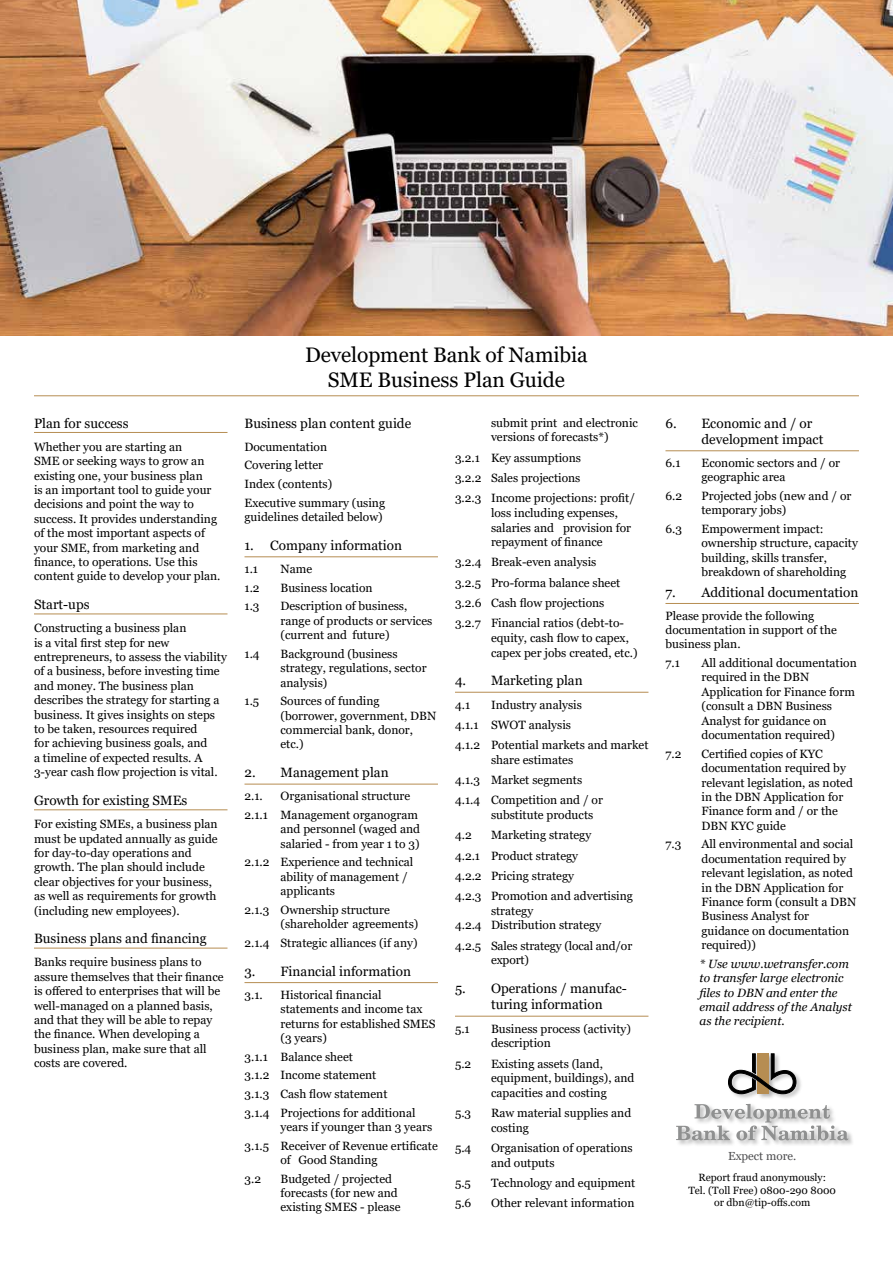
<style>
.page{position:relative;width:893px;height:1263px;background:#fff}
.page>*{position:absolute;margin:0;border:0;box-sizing:border-box;transform-origin:0 0}
.t1{font:21px/25.2px "Georgia";letter-spacing:-.005em;color:#000;text-align:center}
.t2{font:13.5px/16.2px "Georgia";color:#000}
.t3{font:12px/14.4px "Georgia";color:#000}
.t4{font:italic 12px/14.4px "Georgia";color:#000}
.t5{font:11.7px "Georgia";color:#4d4d4f}
.t6{font:10.5px/12.6px "Georgia";color:#000;text-align:center}
</style>
<div class="page">
<hr style="left:34px;top:432px;width:193px;height:1px;background:#b68d52">
<hr style="left:34px;top:613px;width:193px;height:1px;background:#b68d52">
<hr style="left:34px;top:809px;width:193px;height:1px;background:#b68d52">
<hr style="left:34px;top:948px;width:193px;height:1px;background:#b68d52">
<hr style="left:244px;top:556px;width:194px;height:1px;background:#b68d52">
<hr style="left:244px;top:784px;width:194px;height:1px;background:#b68d52">
<hr style="left:244px;top:982px;width:194px;height:1px;background:#b68d52">
<hr style="left:455px;top:692px;width:193px;height:1px;background:#b68d52">
<hr style="left:455px;top:1016px;width:193px;height:1px;background:#b68d52">
<hr style="left:665px;top:450px;width:194px;height:1px;background:#b68d52">
<hr style="left:665px;top:603px;width:194px;height:1px;background:#b68d52">
<img style="left:0;top:0;width:893px;height:336px">
<hr style="left:34px;top:395px;width:825px;height:1px;background:#b68d52">
<div style="left:675px;top:1053px;width:180px;height:94px;background:#000;opacity:.3"></div>
<svg style="left:676px;top:1104px;width:172px;height:36px"></svg>
<svg style="left:728px;top:1054px;width:68px;height:40px"></svg>
<p class="t2" style="left:34px;top:415px;width:96px">Plan for success</p>
<p class="t3" style="left:34px;top:440px;width:188px">Whether you are starting an<br>SME or seeking ways to grow an existing one, your business plan<br>is an important tool to guide your decisions and point the way to success. It provides understanding of the most important aspects of your SME, from marketing and finance, to operations. Use this content guide to develop your plan.</p>
<p class="t2" style="left:34px;top:597px;width:57px">Start-ups</p>
<p class="t3" style="left:34px;top:621px;width:194px">Constructing a business plan<br>is a vital first step for new entrepreneurs, to assess the viability of a business, before investing time and money. The business plan describes the strategy for starting a business. It gives insights on steps to be taken, resources required<br>for achieving business goals, and<br>a timeline of expected results. A 3-year cash flow projection is vital.</p>
<p class="t2" style="left:34px;top:793px;width:155px">Growth for existing SMEs</p>
<p class="t3" style="left:34px;top:817px;width:185px">For existing SMEs, a business plan must be updated annually as guide for day-to-day operations and growth. The plan should include clear objectives for your business, as well as requirements for growth (including new employees).</p>
<p class="t2" style="left:34px;top:931px;width:174px">Business plans and financing</p>
<p class="t3" style="left:34px;top:955px;width:191px">Banks require business plans to assure themselves that their finance is offered to enterprises that will be well-managed on a planned basis, and that they will be able to repay the finance. When developing a business plan, make sure that all costs are covered.</p>
<h1 class="t1" style="left:305px;top:342px;width:284px">Development Bank of Namibia<br>SME Business Plan Guide</h1>
<p class="t2" style="left:244px;top:415px;width:168px">Business plan content guide</p>
<p class="t3" style="left:244px;top:437px;width:142px;line-height:18.6px">Documentation<br>Covering letter<br>Index (contents)<br>Executive summary (using</p>
<p class="t3" style="left:244px;top:510px;width:140px">guidelines detailed below)</p>
<p class="t2" style="left:244px;top:538px;width:159px">1. Company information</p>
<p class="t3" style="left:244px;top:562px;width:15px">1.1</p>
<p class="t3" style="left:280px;top:562px;width:33px">Name</p>
<p class="t3" style="left:244px;top:580px;width:17px">1.2</p>
<p class="t3" style="left:280px;top:580px;width:94px">Business location</p>
<p class="t3" style="left:244px;top:599px;width:17px">1.3</p>
<p class="t3" style="left:280px;top:599px;width:153px">Description of business, range of products or services (current and future)</p>
<p class="t3" style="left:244px;top:647px;width:17px">1.4</p>
<p class="t3" style="left:280px;top:647px;width:148px">Background (business strategy, regulations, sector analysis)</p>
<p class="t3" style="left:244px;top:694px;width:16px">1.5</p>
<p class="t3" style="left:280px;top:694px;width:157px">Sources of funding (borrower, government, DBN commercial bank, donor, etc.)</p>
<p class="t2" style="left:244px;top:765px;width:146px">2. Management plan</p>
<p class="t3" style="left:244px;top:789px;width:20px">2.1.</p>
<p class="t3" style="left:244px;top:787px;width:175px;line-height:18.6px;text-indent:36px">Organisational structure<br>2.1.1 Management organogram</p>
<p class="t3" style="left:280px;top:822px;width:141px">and personnel (waged and salaried - from year 1 to 3)</p>
<p class="t3" style="left:280px;top:855px;width:134px;text-indent:-36px">2.1.2 Experience and technical ability of management / applicants</p>
<p class="t3" style="left:280px;top:903px;width:139px;text-indent:-36px">2.1.3 Ownership structure (shareholder agreements)</p>
<p class="t3" style="left:244px;top:936px;width:174px">2.1.4 Strategic alliances (if any)</p>
<p class="t2" style="left:244px;top:963px;width:168px">3. Financial information</p>
<p class="t3" style="left:244px;top:988px;width:20px">3.1.</p>
<p class="t3" style="left:280px;top:988px;width:157px">Historical financial statements and income tax returns for established SMES (3 years)</p>
<p class="t3" style="left:244px;top:1047px;width:172px;line-height:18.6px">3.1.1 Balance sheet<br>3.1.2 Income statement<br>3.1.3 Cash flow statement<br>3.1.4 Projections for additional</p>
<p class="t3" style="left:244px;top:1118px;width:195px;line-height:18.6px;text-indent:36px">years if younger than 3 years<br>3.1.5 Receiver of Revenue ertificate</p>
<p class="t3" style="left:280px;top:1153px;width:99px">of Good Standing</p>
<p class="t3" style="left:244px;top:1171px;width:18px">3.2</p>
<p class="t3" style="left:280px;top:1171px;width:122px">Budgeted / projected forecasts (for new and existing SMES - please</p>
<p class="t3" style="left:491px;top:415px;width:148px">submit print and electronic versions of forecasts*)</p>
<p class="t3" style="left:455px;top:448px;width:181px;line-height:20.2px">3.2.1 Key assumptions<br>3.2.2 Sales projections<br>3.2.3 Income projections: profit/</p>
<p class="t3" style="left:491px;top:506px;width:142px">loss including expenses, salaries and provision for repayment of finance</p>
<p class="t3" style="left:455px;top:552px;width:171px;line-height:20.2px">3.2.4 Break-even analysis<br>3.2.5 Pro-forma balance sheet<br>3.2.6 Cash flow projections<br>3.2.7 Financial ratios (debt-to-</p>
<p class="t3" style="left:491px;top:631px;width:148px">equity, cash flow to capex, capex per jobs created, etc.)</p>
<p class="t2" style="left:455px;top:673px;width:129px">4. Marketing plan</p>
<p class="t3" style="left:455px;top:698px;width:17px">4.1</p>
<p class="t3" style="left:455px;top:695px;width:195px;line-height:20.2px;text-indent:36px">Industry analysis<br>4.1.1 SWOT analysis<br>4.1.2 Potential markets and market</p>
<p class="t3" style="left:455px;top:750px;width:149px;line-height:20.2px;text-indent:36px">share estimates<br>4.1.3 Market segments<br>4.1.4 Competition and / or</p>
<p class="t3" style="left:491px;top:808px;width:104px">substitute products</p>
<p class="t3" style="left:455px;top:828px;width:18px">4.2</p>
<p class="t3" style="left:455px;top:825px;width:179px;line-height:20.2px;text-indent:36px">Marketing strategy<br>4.2.1 Product strategy<br>4.2.2 Pricing strategy<br>4.2.3 Promotion and advertising</p>
<p class="t3" style="left:455px;top:903px;width:148px;text-indent:36px">strategy<br>4.2.4 Distribution strategy</p>
<p class="t3" style="left:491px;top:938px;width:143px;text-indent:-36px">4.2.5 Sales strategy (local and/or export)</p>
<p class="t2" style="left:491px;top:981px;width:137px;text-indent:-36px">5. Operations / manufac&shy;turing information</p>
<p class="t3" style="left:455px;top:1021px;width:16px">5.1</p>
<p class="t3" style="left:491px;top:1021px;width:142px">Business process (activity) description</p>
<p class="t3" style="left:455px;top:1056px;width:18px">5.2</p>
<p class="t3" style="left:491px;top:1056px;width:145px">Existing assets (land, equipment, buildings), and capacities and costing</p>
<p class="t3" style="left:455px;top:1106px;width:18px">5.3</p>
<p class="t3" style="left:491px;top:1106px;width:142px">Raw material supplies and costing</p>
<p class="t3" style="left:455px;top:1141px;width:18px">5.4</p>
<p class="t3" style="left:491px;top:1141px;width:143px">Organisation of operations and outputs</p>
<p class="t3" style="left:455px;top:1176px;width:17px">5.5</p>
<p class="t3" style="left:491px;top:1176px;width:146px">Technology and equipment</p>
<p class="t3" style="left:455px;top:1196px;width:18px">5.6</p>
<p class="t3" style="left:491px;top:1196px;width:145px">Other relevant information</p>
<p class="t2" style="left:701px;top:415px;width:123px;text-indent:-36px">6. Economic and / or development impact</p>
<p class="t3" style="left:665px;top:456px;width:17px">6.1</p>
<p class="t3" style="left:701px;top:456px;width:140px">Economic sectors and / or geographic area</p>
<p class="t3" style="left:665px;top:489px;width:18px">6.2</p>
<p class="t3" style="left:701px;top:489px;width:151px">Projected jobs (new and / or temporary jobs)</p>
<p class="t3" style="left:665px;top:522px;width:18px">6.3</p>
<p class="t3" style="left:701px;top:522px;width:158px">Empowerment impact: ownership structure, capacity building, skills transfer, breakdown of shareholding</p>
<p class="t2" style="left:665px;top:584px;width:194px">7. Additional documentation</p>
<p class="t3" style="left:665px;top:608px;width:173px">Please provide the following documentation in support of the business plan.</p>
<p class="t3" style="left:665px;top:656px;width:16px">7.1</p>
<p class="t3" style="left:701px;top:656px;width:157px">All additional documentation required in the DBN<br>Application for Finance form (consult a DBN Business<br>Analyst for guidance on documentation required)</p>
<p class="t3" style="left:665px;top:747px;width:17px">7.2</p>
<p class="t3" style="left:701px;top:747px;width:153px">Certified copies of KYC documentation required by relevant legislation, as noted in the DBN Application for<br>Finance form and / or the<br>DBN KYC guide</p>
<p class="t3" style="left:665px;top:837px;width:17px">7.3</p>
<p class="t3" style="left:701px;top:837px;width:156px">All environmental and social documentation required by relevant legislation, as noted in the DBN Application for<br>Finance form (consult a DBN<br>Business Analyst for guidance on documentation required))</p>
<p class="t4" style="left:699px;top:956px;width:154px">* Use www.wetransfer.com to transfer large electronic files to DBN and enter the email address of the Analyst as the recipient.</p>
<p class="t5" style="left:728px;top:1148px;width:70px">Expect more.</p>
<p class="t6" style="left:688px;top:1171px;width:149px">Report fraud anonymously:<br>Tel. (Toll Free) 0800-290 8000 or dbn@tip-offs.com</p>
</div>
